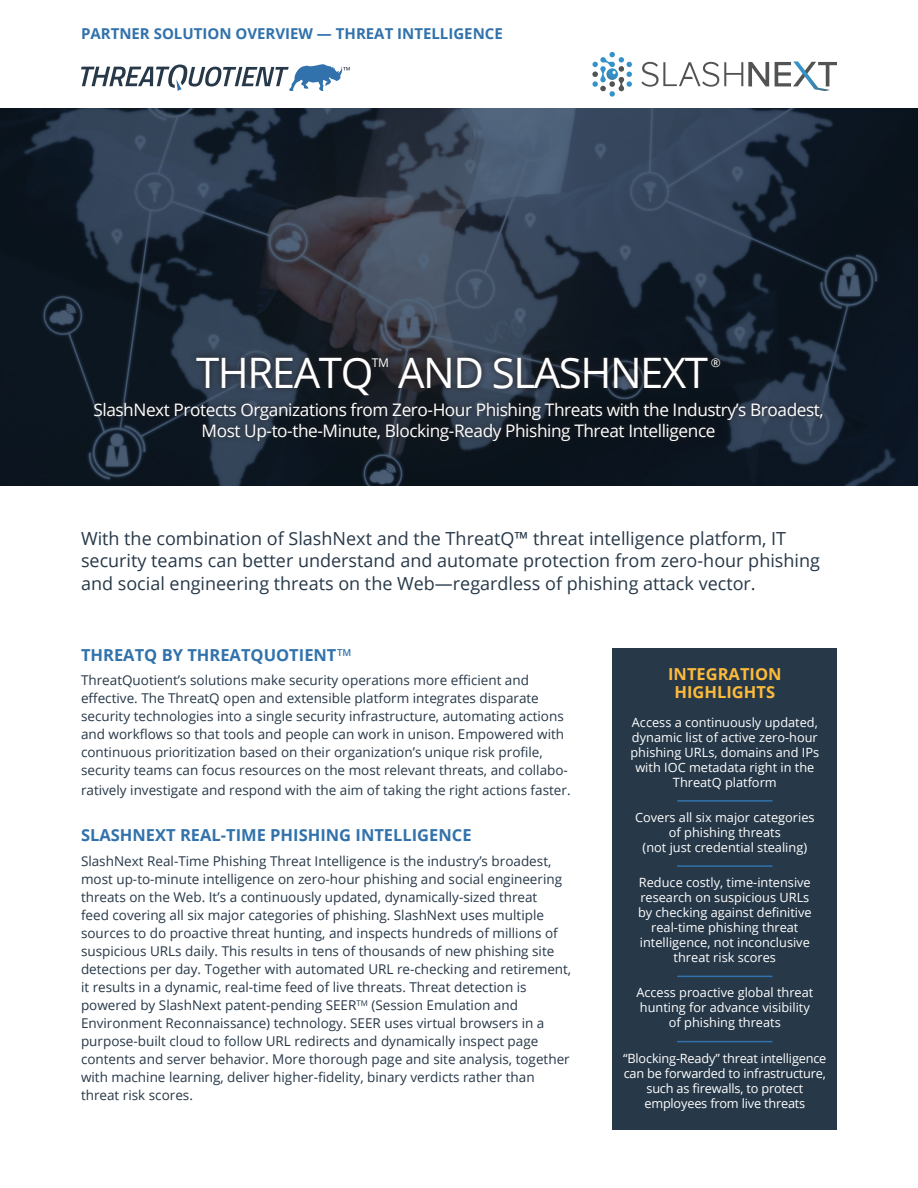
<style>
.page{position:relative;width:918px;height:1188px;background:#fff}
.page>*{position:absolute;margin:0;border:0;box-sizing:border-box;transform-origin:0 0}
.t1{font:42px "Open Sans";letter-spacing:-.035em;color:#fff}
.t2{font:18px/22.5px "Open Sans";color:#273848}
.t3{font:17.25px/21px "Open Sans";letter-spacing:-.025em;color:#fff;text-align:center}
.subheads{font:700 16.5px "Open Sans";color:#3172ac}
.t4{font:700 16.5px/18px "Open Sans";color:#fdbb3b;text-align:center}
.t5{font:700 15px "Open Sans";color:#3172ac}
.main_text{font:13.5px/18px "Open Sans";color:#273848}
.t6{font:12.75px/15px "Open Sans";color:#fff;text-align:center}
.t7{font:12px "Open Sans";color:#fff}
</style>
<div class="page">
<img style="left:0;top:108px;width:918px;height:378px">
<div style="left:612px;top:648px;width:225px;height:482px;background:#273848"></div>
<hr style="left:677px;top:800px;width:96px;height:2px;background:#3172ac">
<hr style="left:677px;top:865px;width:96px;height:2px;background:#3172ac">
<hr style="left:677px;top:976px;width:96px;height:1px;background:#3172ac">
<hr style="left:677px;top:1041px;width:96px;height:1px;background:#3172ac">
<svg style="left:87px;top:350px;width:742px;height:98px;background:#1c2531"></svg>
<svg style="left:81px;top:64px;width:269px;height:27px"></svg>
<svg style="left:641px;top:62px;width:196px;height:29px"></svg>
<svg style="left:592px;top:52px;width:40px;height:45px"></svg>
<p class="t5" style="left:81px;top:23px;width:423px">PARTNER SOLUTION OVERVIEW — THREAT INTELLIGENCE</p>
<p class="t1" style="left:196px;top:344px;width:179px">THREATQ</p>
<p class="t7" style="left:372px;top:354px;width:19px">TM</p>
<p class="t1" style="left:398px;top:344px;width:312px">AND SLASHNEXT</p>
<p class="t7" style="left:711px;top:354px;width:11px">®</p>
<p class="t3" style="left:93px;top:399px;width:732px">SlashNext Protects Organizations from Zero-Hour Phishing Threats with the Industry’s Broadest,<br>Most Up-to-the-Minute, Blocking-Ready Phishing Threat Intelligence</p>
<p class="t2" style="left:81px;top:527px;width:741px">With the combination of SlashNext and the ThreatQ™ threat intelligence platform, IT security teams can better understand and automate protection from zero-hour phishing and social engineering threats on the Web—regardless of phishing attack vector.</p>
<p class="subheads" style="left:81px;top:643px;width:272px">THREATQ BY THREATQUOTIENT<sup>TM</sup></p>
<p class="main_text" style="left:81px;top:671px;width:488px">ThreatQuotient’s solutions make security operations more efficient and effective. The ThreatQ open and extensible platform integrates disparate security technologies into a single security infrastructure, automating actions and workflows so that tools and people can work in unison. Empowered with continuous prioritization based on their organization’s unique risk profile, security teams can focus resources on the most relevant threats, and collabo-</p>
<p class="main_text" style="left:81px;top:781px;width:491px">ratively investigate and respond with the aim of taking the right actions faster.</p>
<p class="subheads" style="left:81px;top:824px;width:392px">SLASHNEXT REAL-TIME PHISHING INTELLIGENCE</p>
<p class="main_text" style="left:81px;top:852px;width:492px">SlashNext Real-Time Phishing Threat Intelligence is the industry’s broadest, most up-to-minute intelligence on zero-hour phishing and social engineering threats on the Web. It’s a continuously updated, dynamically-sized threat<br>feed covering all six major categories of phishing. SlashNext uses multiple sources to do proactive threat hunting, and inspects hundreds of millions of suspicious URLs daily. This results in tens of thousands of new phishing site detections per day. Together with automated URL re-checking and retirement, it results in a dynamic, real-time feed of live threats. Threat detection is powered by SlashNext patent-pending SEER<sup>TM</sup> (Session Emulation and Environment Reconnaissance) technology. SEER uses virtual browsers in a purpose-built cloud to follow URL redirects and dynamically inspect page contents and server behavior. More thorough page and site analysis, together with machine learning, deliver higher-fidelity, binary verdicts rather than threat risk scores.</p>
<p class="t4" style="left:668px;top:665px;width:115px">INTEGRATION<br>HIGHLIGHTS</p>
<p class="t6" style="left:631px;top:714px;width:190px">Access a continuously updated, dynamic list of active zero-hour phishing URLs, domains and IPs with IOC metadata right in the<br>ThreatQ platform</p>
<p class="t6" style="left:635px;top:809px;width:181px">Covers all six major categories of phishing threats<br>(not just credential stealing)</p>
<p class="t6" style="left:638px;top:875px;width:175px">Reduce costly, time-intensive research on suspicious URLs by checking against definitive real-time phishing threat intelligence, not inconclusive threat risk scores</p>
<p class="t6" style="left:636px;top:985px;width:178px">Access proactive global threat hunting for advance visibility of phishing threats</p>
<p class="t6" style="left:623px;top:1050px;width:205px">“Blocking-Ready” threat intelligence can be forwarded to infrastructure, such as firewalls, to protect employees from live threats</p>
</div>
